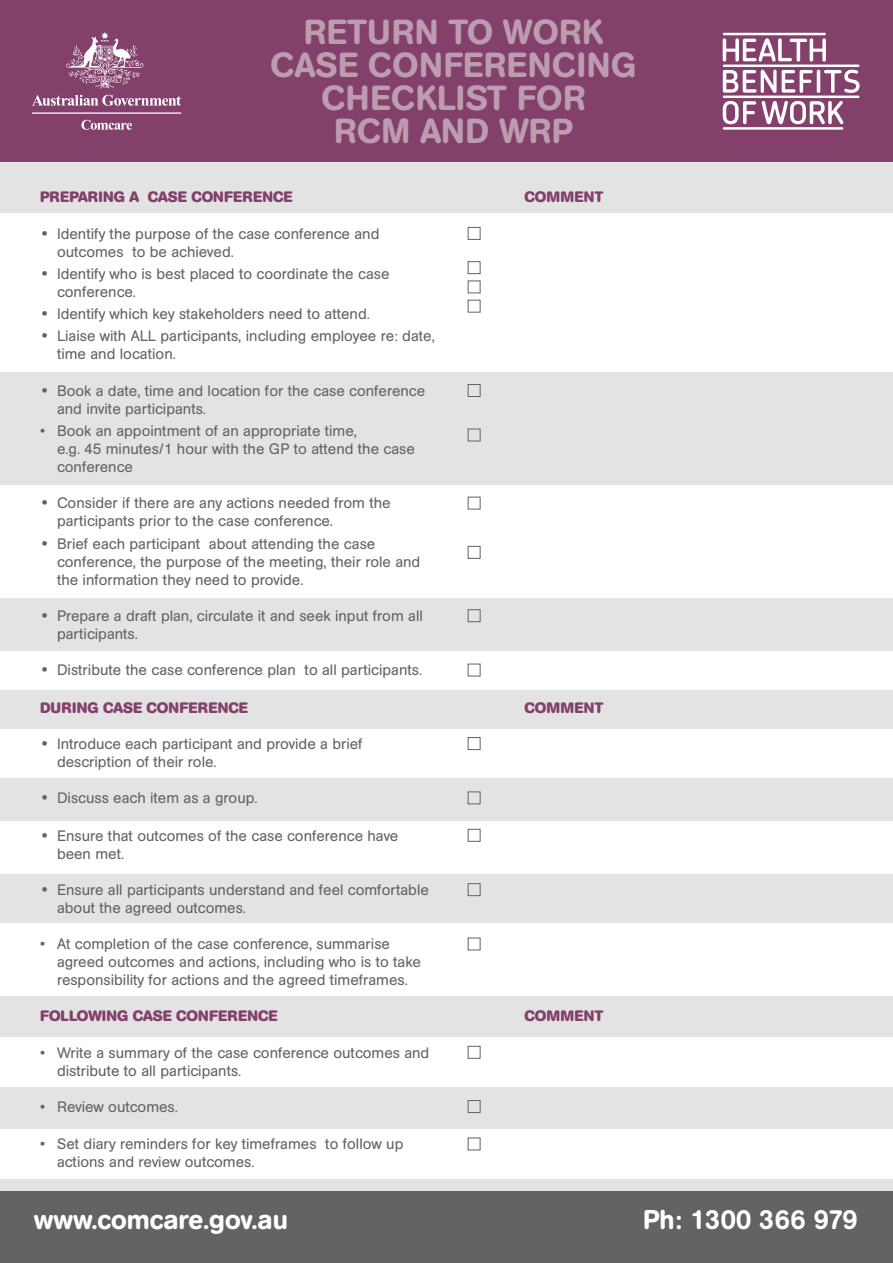
<style>
.page{position:relative;width:893px;height:1263px;background:#e3e3e3}
.page>*{position:absolute;margin:0;border:0;box-sizing:border-box;transform-origin:0 0}
.t1{font:500 34.5px/33px "AG Book Rounded";letter-spacing:.02em;color:#bd9caf;text-align:center}
.sub_title{font:500 27px "AG Book Rounded";color:#fff}
.TTtext_bullet{font:15px/18px "AG Book Rounded";color:#636362}
.TText{font:700 15px "AG Book Rounded";color:#82406b}
.s1{font-family:"Avant Garde"}
</style>
<div class="page">
<div style="left:0;top:213px;width:893px;height:159px;background:#fff"></div>
<div style="left:0;top:485px;width:893px;height:112px;background:#fff"></div>
<div style="left:0;top:651px;width:893px;height:39px;background:#fff"></div>
<div style="left:0;top:729px;width:893px;height:49px;background:#fff"></div>
<div style="left:0;top:821px;width:893px;height:53px;background:#fff"></div>
<div style="left:0;top:923px;width:893px;height:73px;background:#fff"></div>
<div style="left:0;top:1037px;width:893px;height:49px;background:#fff"></div>
<div style="left:0;top:1129px;width:893px;height:50px;background:#fff"></div>
<div style="left:0;top:1191px;width:893px;height:72px;background:#636362"></div>
<div style="left:0;top:0;width:893px;height:162px;background:#82406b"></div>
<svg style="left:66px;top:32px;width:77px;height:57px"></svg>
<svg style="left:32px;top:95px;width:149px;height:11px"></svg>
<hr style="left:32px;top:112px;width:149px;height:2px;background:#fff">
<svg style="left:81px;top:120px;width:51px;height:10px"></svg>
<hr style="left:723px;top:127px;width:120px;height:3px;background:#fff">
<hr style="left:723px;top:33px;width:103px;height:2px;background:#fff">
<hr style="left:723px;top:65px;width:136px;height:2px;background:#fff">
<hr style="left:723px;top:96px;width:136px;height:2px;background:#fff">
<svg style="left:723px;top:70px;width:53px;height:23px"></svg>
<svg style="left:824px;top:70px;width:35px;height:23px"></svg>
<hr style="left:817px;top:70px;width:3px;height:23px;background:#fff;border-radius:2px">
<svg style="left:782px;top:70px;width:31px;height:23px"></svg>
<svg style="left:723px;top:101px;width:33px;height:23px"></svg>
<svg style="left:762px;top:101px;width:82px;height:23px"></svg>
<svg style="left:723px;top:38px;width:103px;height:24px"></svg>
<div style="left:468px;top:227px;width:12px;height:13px;border:1px solid #636362"></div>
<div style="left:468px;top:261px;width:12px;height:13px;border:1px solid #636362"></div>
<div style="left:468px;top:281px;width:12px;height:12px;border:1px solid #636362"></div>
<div style="left:468px;top:300px;width:12px;height:13px;border:1px solid #636362"></div>
<div style="left:468px;top:384px;width:12px;height:13px;border:1px solid #636362"></div>
<div style="left:468px;top:429px;width:12px;height:12px;border:1px solid #636362"></div>
<div style="left:468px;top:497px;width:12px;height:12px;border:1px solid #636362"></div>
<div style="left:468px;top:546px;width:12px;height:13px;border:1px solid #636362"></div>
<div style="left:468px;top:609px;width:12px;height:13px;border:1px solid #636362"></div>
<div style="left:468px;top:664px;width:12px;height:12px;border:1px solid #636362"></div>
<div style="left:468px;top:737px;width:12px;height:13px;border:1px solid #636362"></div>
<div style="left:468px;top:791px;width:12px;height:13px;border:1px solid #636362"></div>
<div style="left:468px;top:829px;width:12px;height:13px;border:1px solid #636362"></div>
<div style="left:468px;top:883px;width:12px;height:13px;border:1px solid #636362"></div>
<div style="left:468px;top:937px;width:12px;height:13px;border:1px solid #636362"></div>
<div style="left:468px;top:1046px;width:12px;height:13px;border:1px solid #636362"></div>
<div style="left:468px;top:1100px;width:12px;height:13px;border:1px solid #636362"></div>
<div style="left:468px;top:1137px;width:12px;height:13px;border:1px solid #636362"></div>
<p class="t1" style="left:270px;top:16px;width:367px">RETURN TO WORK<br>CASE CONFERENCING<br>CHECKLIST FOR<br>RCM AND WRP</p>
<p class="TText" style="left:40px;top:188px;width:254px">PREPARING A CASE CONFERENCE</p>
<p class="TText" style="left:524px;top:188px;width:81px">COMMENT</p>
<p class="TTtext_bullet" style="left:57px;top:225px;width:324px;text-indent:-17px"><span class="s1">•</span> Identify the purpose of the case conference and outcomes to be achieved.</p>
<p class="TTtext_bullet" style="left:57px;top:265px;width:334px;text-indent:-17px"><span class="s1">•</span> Identify who is best placed to coordinate the case conference.</p>
<p class="TTtext_bullet" style="left:40px;top:305px;width:331px"><span class="s1">•</span> Identify which key stakeholders need to attend.</p>
<p class="TTtext_bullet" style="left:57px;top:327px;width:379px;text-indent:-17px"><span class="s1">•</span> Liaise with ALL participants, including employee re: date, time and location.</p>
<p class="TTtext_bullet" style="left:57px;top:382px;width:370px;text-indent:-17px"><span class="s1">•</span> Book a date, time and location for the case conference and invite participants.</p>
<p class="TTtext_bullet" style="left:57px;top:422px;width:359px;text-indent:-17px">• Book an appointment of an appropriate time,<br>e.g. 45 minutes/1 hour with the GP to attend the case conference</p>
<p class="TTtext_bullet" style="left:57px;top:494px;width:335px;text-indent:-17px"><span class="s1">•</span> Consider if there are any actions needed from the participants prior to the case conference.</p>
<p class="TTtext_bullet" style="left:57px;top:534px;width:365px;text-indent:-17px"><span class="s1">•</span> Brief each participant about attending the case conference, the purpose of the meeting, their role and the information they need to provide.</p>
<p class="TTtext_bullet" style="left:57px;top:607px;width:367px;text-indent:-17px"><span class="s1">•</span> Prepare a draft plan, circulate it and seek input from all participants.</p>
<p class="TTtext_bullet" style="left:40px;top:661px;width:384px"><span class="s1">•</span> Distribute the case conference plan to all participants.</p>
<p class="TText" style="left:40px;top:699px;width:209px">DURING CASE CONFERENCE</p>
<p class="TText" style="left:524px;top:699px;width:81px">COMMENT</p>
<p class="TTtext_bullet" style="left:57px;top:735px;width:307px;text-indent:-17px"><span class="s1">•</span> Introduce each participant and provide a brief description of their role.</p>
<p class="TTtext_bullet" style="left:40px;top:789px;width:219px"><span class="s1">•</span> Discuss each item as a group.</p>
<p class="TTtext_bullet" style="left:57px;top:826px;width:343px;text-indent:-17px"><span class="s1">•</span> Ensure that outcomes of the case conference have been met.</p>
<p class="TTtext_bullet" style="left:57px;top:881px;width:373px;text-indent:-17px"><span class="s1">•</span> Ensure all participants understand and feel comfortable about the agreed outcomes.</p>
<p class="TTtext_bullet" style="left:57px;top:935px;width:365px;text-indent:-17px">• At completion of the case conference, summarise agreed outcomes and actions, including who is to take responsibility for actions and the agreed timeframes.</p>
<p class="TText" style="left:40px;top:1007px;width:239px">FOLLOWING CASE CONFERENCE</p>
<p class="TText" style="left:524px;top:1007px;width:81px">COMMENT</p>
<p class="TTtext_bullet" style="left:57px;top:1043px;width:374px;text-indent:-17px">• Write a summary of the case conference outcomes and distribute to all participants.</p>
<p class="TTtext_bullet" style="left:40px;top:1097px;width:139px">• Review outcomes.</p>
<p class="TTtext_bullet" style="left:57px;top:1135px;width:348px;text-indent:-17px">• Set diary reminders for key timeframes to follow up actions and review outcomes.</p>
<p class="sub_title" style="left:34px;top:1204px;width:255px">www.comcare.gov.au</p>
<p class="sub_title" style="left:643px;top:1204px;width:216px">Ph: 1300 366 979</p>
</div>
